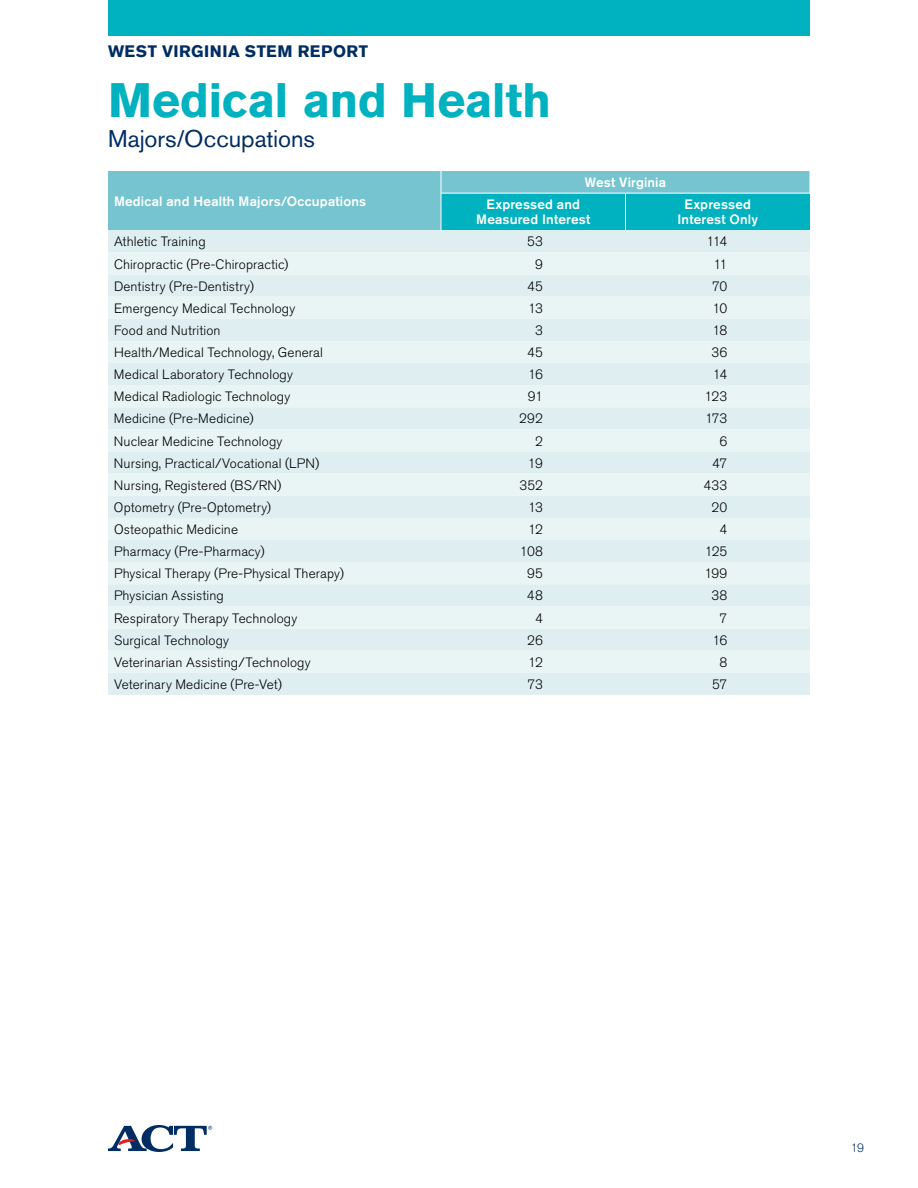
<style>
.page{position:relative;width:918px;height:1188px;background:#fff}
.page>*{position:absolute;margin:0;border:0;box-sizing:border-box;transform-origin:0 0}
.t1{font:700 48px "Akzidenz Grotesk Std";letter-spacing:-.005em;color:#00b1bf}
.t2{font:24px "Akzidenz Grotesk Std";letter-spacing:-.005em;color:#002d62}
.t3{font:700 16.5px "Akzidenz Grotesk Std";letter-spacing:.03em;color:#002d62}
.t4{font:300 13.5px "Akzidenz Grotesk Std";letter-spacing:.01em;color:#000}
.t5{font:500 13.5px/15px "Akzidenz Grotesk Std";letter-spacing:.01em;color:#fff;text-align:center}
.t6{font:300 12px "Akzidenz Grotesk Std";color:#002d62}
</style>
<div class="page">
<svg style="left:108px;top:1125px;width:104px;height:27px"></svg>
<div style="left:108px;top:0;width:702px;height:36px;background:#00b1bf"></div>
<div style="left:108px;top:230px;width:702px;height:465px;background:#dfeff1"></div>
<svg style="left:108px;top:252px;width:702px;height:421px;background:#e4f1f3"></svg>
<svg style="left:108px;top:171px;width:702px;height:59px;background:#50beca"></svg>
<hr style="left:441px;top:193px;width:1px;height:37px;background:#fff">
<hr style="left:441px;top:193px;width:185px;height:1px;background:#fff">
<hr style="left:626px;top:193px;width:184px;height:1px;background:#fff">
<p class="t3" style="left:108px;top:42px;width:29px">WEST</p>
<p class="t3" style="left:162px;top:42px;width:196px">VIRGINIA STEM REPORT</p>
<h1 class="t1" style="left:108px;top:73px;width:445px">MEDICAL AND HEALTH</h1>
<h2 class="t2" style="left:108px;top:124px;width:208px">Majors/Occupations</h2>
<p class="t5" style="left:114px;top:193px;width:254px">Medical and Health Majors/Occupations</p>
<p class="t5" style="left:585px;top:175px;width:83px">West Virginia</p>
<p class="t5" style="left:476px;top:197px;width:116px">Expressed and<br>Measured Interest</p>
<p class="t5" style="left:678px;top:197px;width:82px">Expressed<br>Interest Only</p>
<p class="t4" style="left:114px;top:234px;width:93px">Athletic Training</p>
<p class="t4" style="left:527px;top:234px;width:17px">53</p>
<p class="t4" style="left:707px;top:234px;width:22px">114</p>
<p class="t4" style="left:114px;top:256px;width:176px">Chiropractic (Pre-Chiropractic)</p>
<p class="t4" style="left:535px;top:256px;width:9px">9</p>
<p class="t4" style="left:713px;top:256px;width:16px">11</p>
<p class="t4" style="left:114px;top:278px;width:141px">Dentistry (Pre-Dentistry)</p>
<p class="t4" style="left:527px;top:278px;width:17px">45</p>
<p class="t4" style="left:712px;top:278px;width:17px">70</p>
<p class="t4" style="left:114px;top:301px;width:183px">Emergency Medical Technology</p>
<p class="t4" style="left:528px;top:301px;width:16px">13</p>
<p class="t4" style="left:712px;top:301px;width:17px">10</p>
<p class="t4" style="left:114px;top:323px;width:108px">Food and N utrition</p>
<p class="t4" style="left:535px;top:323px;width:9px">3</p>
<p class="t4" style="left:713px;top:323px;width:16px">18</p>
<p class="t4" style="left:114px;top:345px;width:211px">H ealth/Medical Technology, General</p>
<p class="t4" style="left:527px;top:345px;width:17px">45</p>
<p class="t4" style="left:712px;top:345px;width:17px">36</p>
<p class="t4" style="left:114px;top:367px;width:181px">Medical Laboratory Technology</p>
<p class="t4" style="left:528px;top:367px;width:16px">16</p>
<p class="t4" style="left:713px;top:367px;width:16px">14</p>
<p class="t4" style="left:114px;top:389px;width:178px">Medical Radiologic Technology</p>
<p class="t4" style="left:528px;top:389px;width:17px">91</p>
<p class="t4" style="left:705px;top:389px;width:24px">123</p>
<p class="t4" style="left:114px;top:411px;width:141px">Medicine (Pre-Medicine)</p>
<p class="t4" style="left:519px;top:411px;width:25px">292</p>
<p class="t4" style="left:705px;top:411px;width:24px">173</p>
<p class="t4" style="left:114px;top:433px;width:170px">N uclear Medicine Technology</p>
<p class="t4" style="left:535px;top:433px;width:9px">2</p>
<p class="t4" style="left:720px;top:433px;width:9px">6</p>
<p class="t4" style="left:114px;top:455px;width:207px">N ursing, Practical/Vocational (LPN)</p>
<p class="t4" style="left:528px;top:455px;width:17px">19</p>
<p class="t4" style="left:712px;top:455px;width:17px">47</p>
<p class="t4" style="left:114px;top:478px;width:169px">N ursing, Registered (BS/RN)</p>
<p class="t4" style="left:520px;top:478px;width:25px">352</p>
<p class="t4" style="left:703px;top:478px;width:26px">433</p>
<p class="t4" style="left:114px;top:500px;width:159px">Optometry (Pre-Optometry)</p>
<p class="t4" style="left:528px;top:500px;width:16px">13</p>
<p class="t4" style="left:712px;top:500px;width:17px">20</p>
<p class="t4" style="left:114px;top:522px;width:126px">Osteopathic Medicine</p>
<p class="t4" style="left:528px;top:522px;width:16px">12</p>
<p class="t4" style="left:720px;top:522px;width:9px">4</p>
<p class="t4" style="left:114px;top:544px;width:152px">Pharmacy (Pre-Pharmacy)</p>
<p class="t4" style="left:520px;top:544px;width:25px">108</p>
<p class="t4" style="left:705px;top:544px;width:24px">125</p>
<p class="t4" style="left:114px;top:566px;width:231px">Physical Therapy (Pre-Physical Therapy)</p>
<p class="t4" style="left:527px;top:566px;width:17px">95</p>
<p class="t4" style="left:704px;top:566px;width:25px">199</p>
<p class="t4" style="left:114px;top:588px;width:111px">Physician Assisting</p>
<p class="t4" style="left:527px;top:588px;width:18px">48</p>
<p class="t4" style="left:712px;top:588px;width:17px">38</p>
<p class="t4" style="left:114px;top:610px;width:185px">Respiratory Therapy Technology</p>
<p class="t4" style="left:535px;top:610px;width:9px">4</p>
<p class="t4" style="left:720px;top:610px;width:9px">7</p>
<p class="t4" style="left:114px;top:632px;width:117px">Surgical Technology</p>
<p class="t4" style="left:527px;top:632px;width:17px">26</p>
<p class="t4" style="left:713px;top:632px;width:16px">16</p>
<p class="t4" style="left:114px;top:655px;width:198px">Veterinarian Assisting/Technology</p>
<p class="t4" style="left:528px;top:655px;width:16px">12</p>
<p class="t4" style="left:720px;top:655px;width:9px">8</p>
<p class="t4" style="left:114px;top:677px;width:169px">Veterinary Medicine (Pre-Vet)</p>
<p class="t4" style="left:528px;top:677px;width:17px">73</p>
<p class="t4" style="left:712px;top:677px;width:17px">57</p>
<p class="t6" style="left:851px;top:1141px;width:15px">19</p>
</div>
